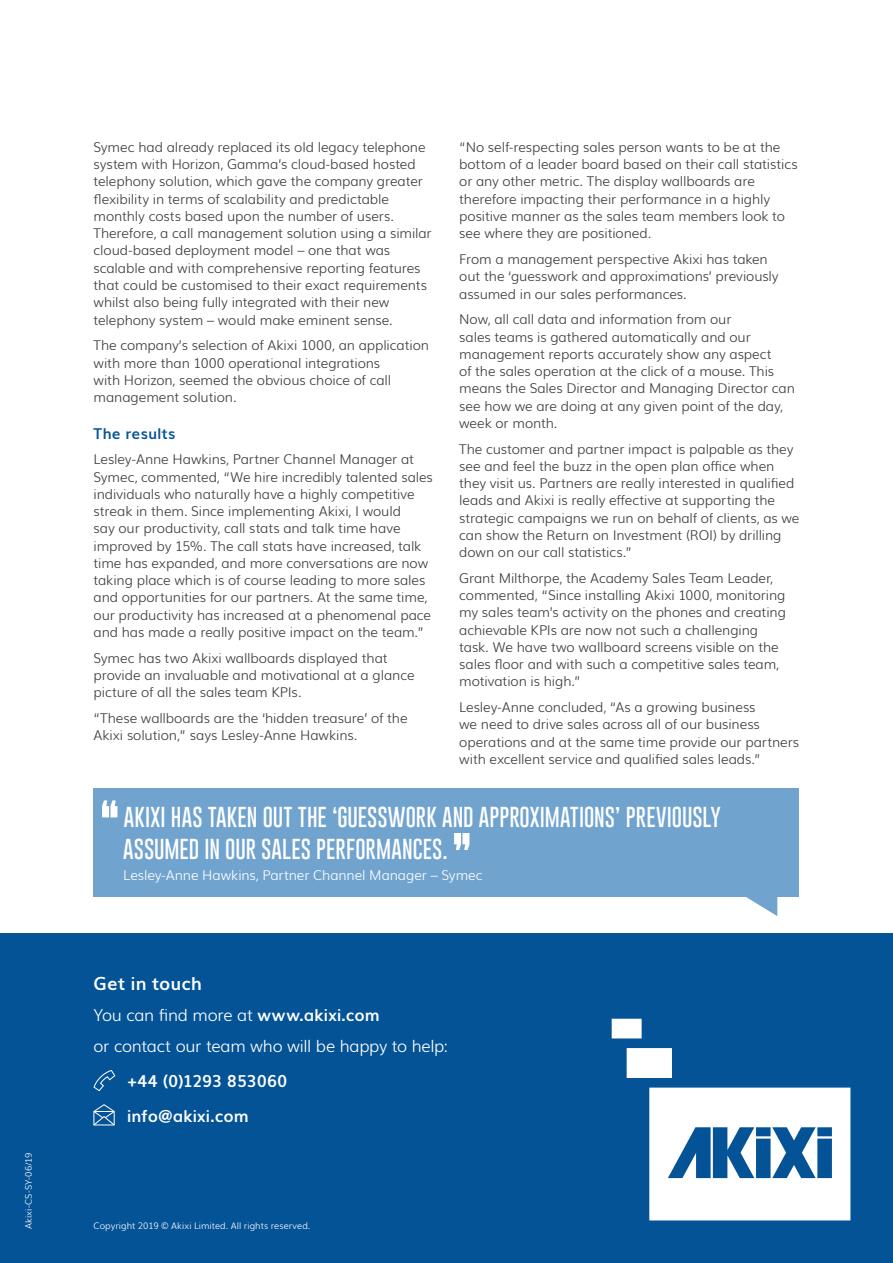
<style>
.page{position:relative;width:893px;height:1263px;background:#fff}
.page>*{position:absolute;margin:0;border:0;box-sizing:border-box;transform-origin:0 0}
.t1{font:100 21px/31.5px "Gobold";color:#fff}
.t2{font:700 18px "Muli";letter-spacing:.015em;color:#fff}
.t3{font:300 16.5px/31px "Muli";letter-spacing:-.02em;color:#fff}
.t4{font:700 16.5px/35.2px "Muli";color:#fff}
.Sub_Head{font:700 15px "Muli";letter-spacing:.03em;color:#045396}
.Body{font:300 13.5px/17.2px "Muli";letter-spacing:-.01em;color:#3e3e3f}
.quote_attrib{font:300 13.5px "Muli";letter-spacing:-.005em;color:#fff}
.Body_rev{font:300 9px "Muli";letter-spacing:.01em;color:#fff}
.s1{font-weight:700}
</style>
<div class="page">
<div style="left:0;top:933px;width:893px;height:330px;background:#045396"></div>
<svg style="left:612px;top:1019px;width:238px;height:201px;fill:#fff"></svg>
<svg style="left:668px;top:1127px;width:164px;height:51px"></svg>
<svg style="left:94px;top:1070px;width:21px;height:21px"></svg>
<svg style="left:94px;top:1104px;width:21px;height:21px"></svg>
<svg style="left:746px;top:897px;width:31px;height:19px"></svg>
<div style="left:94px;top:788px;width:705px;height:92px;background:#71a3cf"></div>
<div style="left:94px;top:860px;width:705px;height:37px;background:#71a3cf"></div>
<svg style="left:102px;top:800px;width:15px;height:17px"></svg>
<svg style="left:454px;top:833px;width:15px;height:17px"></svg>
<p class="Body_rev" style="left:21px;top:1229px;width:78px;rotate:-90deg">Akixi-CS-SY-06/19</p>
<p class="Body" style="left:94px;top:137px;width:340px">Symec had already replaced its old legacy telephone system with Horizon, Gamma’s cloud-based hosted telephony solution, which gave the company greater flexibility in terms of scalability and predictable monthly costs based upon the number of users.<br>Therefore, a call management solution using a similar cloud-based deployment model – one that was scalable and with comprehensive reporting features that could be customised to their exact requirements whilst also being fully integrated with their new telephony system – would make eminent sense.</p>
<p class="Body" style="left:94px;top:336px;width:337px">The company’s selection of Akixi 1000, an application with more than 1000 operational integrations<br>with Horizon, seemed the obvious choice of call management solution.</p>
<p class="Sub_Head" style="left:94px;top:421px;width:83px">The results</p>
<p class="Body" style="left:94px;top:450px;width:341px">Lesley-Anne Hawkins, Partner Channel Manager at Symec, commented, “We hire incredibly talented sales individuals who naturally have a highly competitive streak in them. Since implementing Akixi, I would<br>say our productivity, call stats and talk time have improved by 15%. The call stats have increased, talk time has expanded, and more conversations are now taking place which is of course leading to more sales and opportunities for our partners. At the same time, our productivity has increased at a phenomenal pace and has made a really positive impact on the team.”</p>
<p class="Body" style="left:94px;top:648px;width:323px">Symec has two Akixi wallboards displayed that provide an invaluable and motivational at a glance picture of all the sales team KPIs.</p>
<p class="Body" style="left:94px;top:708px;width:316px">“These wallboards are the ‘hidden treasure’ of the<br>Akixi solution,” says Lesley-Anne Hawkins.</p>
<p class="Body" style="left:459px;top:137px;width:340px">“No self-respecting sales person wants to be at the bottom of a leader board based on their call statistics or any other metric. The display wallboards are therefore impacting their performance in a highly positive manner as the sales team members look to see where they are positioned.</p>
<p class="Body" style="left:459px;top:249px;width:321px">From a management perspective Akixi has taken out the ‘guesswork and approximations’ previously assumed in our sales performances.</p>
<p class="Body" style="left:459px;top:310px;width:337px">Now, all call data and information from our<br>sales teams is gathered automatically and our management reports accurately show any aspect<br>of the sales operation at the click of a mouse. This means the Sales Director and Managing Director can see how we are doing at any given point of the day, week or month.</p>
<p class="Body" style="left:459px;top:439px;width:342px">The customer and partner impact is palpable as they see and feel the buzz in the open plan office when they visit us. Partners are really interested in qualified leads and Akixi is really effective at supporting the strategic campaigns we run on behalf of clients, as we can show the Return on Investment (ROI) by drilling down on our call statistics.”</p>
<p class="Body" style="left:459px;top:568px;width:328px">Grant Milthorpe, the Academy Sales Team Leader, commented, “Since installing Akixi 1000, monitoring my sales team’s activity on the phones and creating achievable KPIs are now not such a challenging task. We have two wallboard screens visible on the sales floor and with such a competitive sales team, motivation is high.”</p>
<p class="Body" style="left:459px;top:697px;width:341px">Lesley-Anne concluded, “As a growing business<br>we need to drive sales across all of our business operations and at the same time provide our partners with excellent service and qualified sales leads.”</p>
<p class="t1" style="left:123px;top:801px;width:599px">AKIXI HAS TAKEN OUT THE ‘GUESSWORK AND APPROXIMATIONS’ PREVIOUSLY<br>ASSUMED IN OUR SALES PERFORMANCES.</p>
<p class="quote_attrib" style="left:123px;top:864px;width:361px">Lesley-Anne Hawkins, Partner Channel Manager – Symec</p>
<h2 class="t2" style="left:94px;top:969px;width:110px">Get in touch</h2>
<p class="t3" style="left:94px;top:998px;width:356px">You can find more at <span class="s1">www.akixi.com<br></span>or contact our team who will be happy to help:</p>
<p class="t4" style="left:127px;top:1062px;width:162px">+44 (0)1293 853060 info@akixi.com</p>
<p class="Body_rev" style="left:94px;top:1218px;width:218px">Copyright 2019 © Akixi Limited. All rights reserved.</p>
</div>
